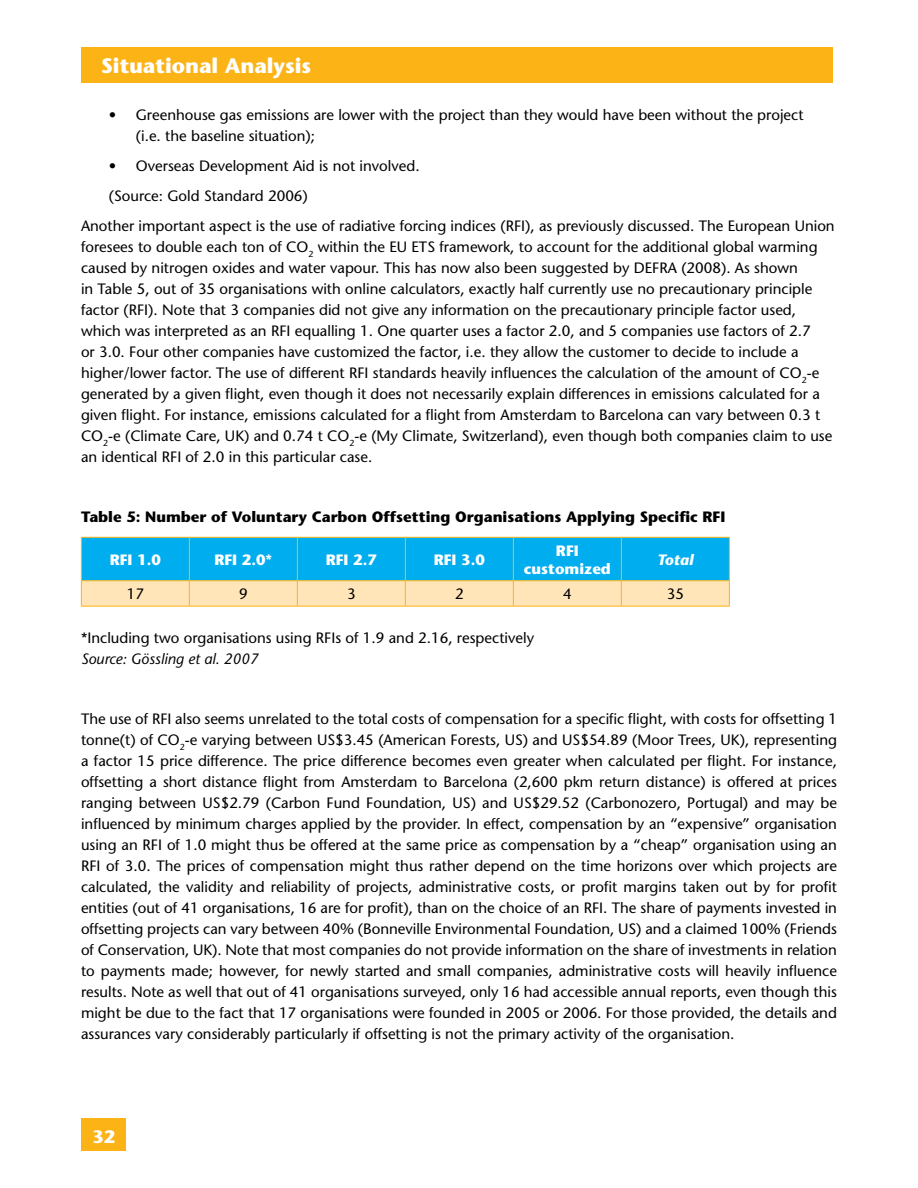
<style>
.page{position:relative;width:918px;height:1188px;background:#fff}
.page>*{position:absolute;margin:0;border:0;box-sizing:border-box;transform-origin:0 0}
.t1{font:700 21px "Stone Sans";color:#fff}
.t2{font:700 18px "Stone Sans";color:#fff}
.t3{font:15px/21px "Stone Sans";color:#000}
.t4{font:700 15px "Stone Sans";color:#000}
.t5{font:700 15px/18px "Stone Sans";color:#fff;text-align:center}
.t6{font:italic 15px "Stone Sans";color:#000}
.t7{font:italic 700 15px "Stone Sans";color:#fff}
</style>
<div class="page">
<div style="left:81px;top:1119px;width:44px;height:32px;background:#fcb315"></div>
<div style="left:81px;top:47px;width:752px;height:35px;background:#fcb315"></div>
<svg style="left:81px;top:537px;width:649px;height:69px;background:#65c0d1"></svg>
<hr style="left:81px;top:606px;width:108px;height:1px;background:#fcb315">
<hr style="left:189px;top:606px;width:108px;height:1px;background:#fcb315">
<hr style="left:297px;top:606px;width:108px;height:1px;background:#fcb315">
<hr style="left:405px;top:606px;width:108px;height:1px;background:#fcb315">
<hr style="left:513px;top:606px;width:108px;height:1px;background:#fcb315">
<hr style="left:621px;top:606px;width:109px;height:1px;background:#fcb315">
<h1 class="t1" style="left:101px;top:53px;width:212px">Situational Analysis</h1>
<p class="t3" style="left:136px;top:104px;width:669px;text-indent:-27px">• Greenhouse gas emissions are lower with the project than they would have been without the project (i.e. the baseline situation);</p>
<p class="t3" style="left:109px;top:155px;width:312px">• Overseas Development Aid is not involved.</p>
<p class="t3" style="left:109px;top:185px;width:200px">(Source: Gold Standard 2006)</p>
<p class="t3" style="left:81px;top:215px;width:755px">Another important aspect is the use of radiative forcing indices (RFI), as previously discussed. The European Union</p>
<p class="t3" style="left:81px;top:236px;width:753px">foresees to double each ton of CO<sub>2</sub> within the EU ETS framework, to account for the additional global warming caused by nitrogen oxides and water vapour. This has now also been suggested by DEFRA (2008). As shown<br>in Table 5, out of 35 organisations with online calculators, exactly half currently use no precautionary principle factor (RFI). Note that 3 companies did not give any information on the precautionary principle factor used, which was interpreted as an RFI equalling 1. One quarter uses a factor 2.0, and 5 companies use factors of 2.7<br>or 3.0. Four other companies have customized the factor, i.e. they allow the customer to decide to include a higher/lower factor. The use of different RFI standards heavily influences the calculation of the amount of CO<sub>2</sub>-e generated by a given flight, even though it does not necessarily explain differences in emissions calculated for a given flight. For instance, emissions calculated for a flight from Amsterdam to Barcelona can vary between 0.3 t CO<sub>2</sub>-e (Climate Care, UK) and 0.74 t CO<sub>2</sub>-e (My Climate, Switzerland), even though both companies claim to use an identical RFI of 2.0 in this particular case.</p>
<p class="t4" style="left:81px;top:507px;width:646px">Table 5: Number of Voluntary Carbon Offsetting Organisations Applying Specific RFI</p>
<p class="t5" style="left:110px;top:551px;width:53px">RFI 1.0</p>
<p class="t5" style="left:214px;top:551px;width:59px">RFI 2.0*</p>
<p class="t5" style="left:326px;top:551px;width:53px">RFI 2.7</p>
<p class="t5" style="left:434px;top:551px;width:53px">RFI 3.0</p>
<p class="t5" style="left:524px;top:542px;width:89px">RFI customized</p>
<p class="t7" style="left:657px;top:550px;width:38px">Total</p>
<p class="t3" style="left:127px;top:584px;width:19px">17</p>
<p class="t3" style="left:239px;top:584px;width:10px">9</p>
<p class="t3" style="left:347px;top:584px;width:10px">3</p>
<p class="t3" style="left:455px;top:584px;width:10px">2</p>
<p class="t3" style="left:563px;top:584px;width:10px">4</p>
<p class="t3" style="left:667px;top:584px;width:19px">35</p>
<p class="t3" style="left:81px;top:627px;width:455px">*Including two organisations using RFIs of 1.9 and 2.16, respectively</p>
<p class="t6" style="left:81px;top:649px;width:179px">Source: Gössling et al. 2007</p>
<p class="t3" style="left:81px;top:708px;width:758px;text-align:justify">The use of RFI also seems unrelated to the total costs of compensation for a specific flight, with costs for offsetting 1 tonne(t) of CO<sub>2</sub>-e varying between US$3.45 (American Forests, US) and US$54.89 (Moor Trees, UK), representing a factor 15 price difference. The price difference becomes even greater when calculated per flight. For instance, offsetting a short distance flight from Amsterdam to Barcelona (2,600 pkm return distance) is offered at prices ranging between US$2.79 (Carbon Fund Foundation, US) and US$29.52 (Carbonozero, Portugal) and may be influenced by minimum charges applied by the provider. In effect, compensation by an “expensive” organisation using an RFI of 1.0 might thus be offered at the same price as compensation by a “cheap” organisation using an RFI of 3.0. The prices of compensation might thus rather depend on the time horizons over which projects are calculated, the validity and reliability of projects, administrative costs, or profit margins taken out by for profit entities (out of 41 organisations, 16 are for profit), than on the choice of an RFI. The share of payments invested in offsetting projects can vary between 40% (Bonneville Environmental Foundation, US) and a claimed 100% (Friends of Conservation, UK). Note that most companies do not provide information on the share of investments in relation to payments made; however, for newly started and small companies, administrative costs will heavily influence results. Note as well that out of 41 organisations surveyed, only 16 had accessible annual reports, even though this might be due to the fact that 17 organisations were founded in 2005 or 2006. For those provided, the details and assurances vary considerably particularly if offsetting is not the primary activity of the organisation.</p>
<p class="t2" style="left:93px;top:1125px;width:24px">32</p>
</div>
